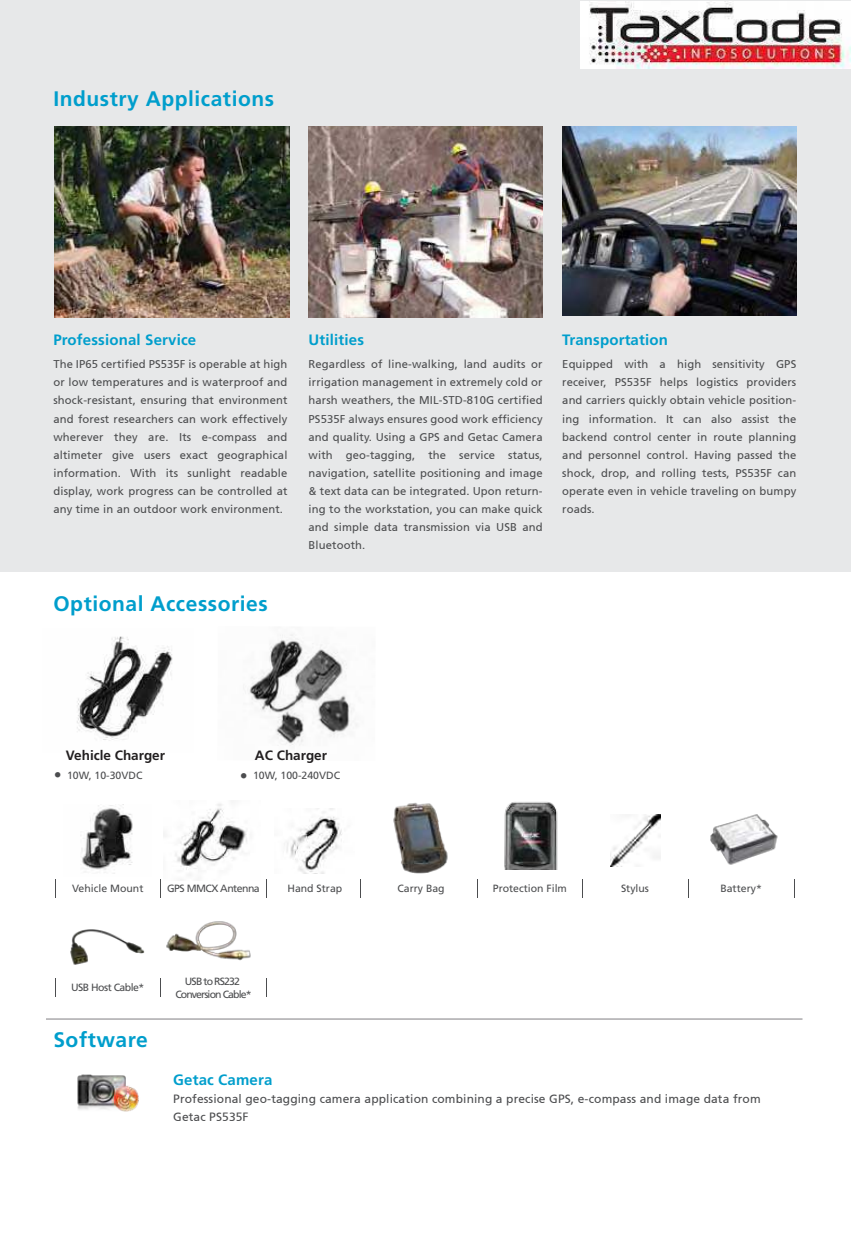
<style>
.page{position:relative;width:851px;height:1234px;background:#fff}
.page>*{position:absolute;margin:0;border:0;box-sizing:border-box;transform-origin:0 0}
.t1{font:700 21px "Frutiger";letter-spacing:.025em;color:#009ecc}
.t2{font:700 15px "Frutiger";letter-spacing:.01em;color:#009ecc}
.t3{font:700 13.5px "Frutiger";color:#221f20}
.t4{font:12px/18px "Frutiger 55 Roman";letter-spacing:.01em;color:#4c4d4f}
.t5{font:11.25px/18px "Frutiger 55 Roman";letter-spacing:.01em;color:#4c4d4f;text-align:justify}
.t6{font:10.5px "Frutiger";color:#4c4d4f}
.t7{font:10.5px "Frutiger";letter-spacing:-.05em;color:#4c4d4f}
.t8{font:10.5px/13.5px "Frutiger";letter-spacing:-.085em;color:#4c4d4f;text-align:center}
.s1{font-family:"Adobe Ming Std";font-weight:300;font-size:6px}
</style>
<div class="page">
<hr style="left:46px;top:1018px;width:756px;height:1px;background:#807f83">
<div style="left:0;top:0;width:850px;height:571px;background:#e7e8e9"></div>
<img style="left:610px;top:814px;width:50px;height:52px">
<svg style="left:477px;top:879px;width:1px;height:18px"></svg>
<svg style="left:582px;top:879px;width:1px;height:18px"></svg>
<svg style="left:688px;top:879px;width:1px;height:18px"></svg>
<img style="left:163px;top:804px;width:84px;height:72px">
<svg style="left:160px;top:879px;width:1px;height:18px"></svg>
<svg style="left:55px;top:879px;width:1px;height:18px"></svg>
<svg style="left:360px;top:879px;width:1px;height:18px"></svg>
<svg style="left:266px;top:879px;width:1px;height:18px"></svg>
<img style="left:393px;top:802px;width:55px;height:72px">
<img style="left:504px;top:801px;width:54px;height:68px">
<img style="left:243px;top:634px;width:114px;height:112px">
<img style="left:77px;top:1074px;width:62px;height:38px">
<img style="left:77px;top:636px;width:96px;height:105px">
<img style="left:308px;top:126px;width:234px;height:191px">
<img style="left:562px;top:126px;width:234px;height:190px">
<img style="left:284px;top:808px;width:58px;height:65px">
<img style="left:81px;top:804px;width:52px;height:70px">
<svg style="left:160px;top:978px;width:1px;height:18px"></svg>
<svg style="left:55px;top:978px;width:1px;height:18px"></svg>
<svg style="left:266px;top:978px;width:1px;height:18px"></svg>
<img style="left:55px;top:126px;width:234px;height:191px">
<img style="left:710px;top:814px;width:68px;height:51px">
<img style="left:166px;top:921px;width:85px;height:40px">
<img style="left:70px;top:929px;width:75px;height:36px">
<img style="left:580px;top:1px;width:270px;height:68px">
<h1 class="t1" style="left:53px;top:90px;width:222px">Industry Applications</h1>
<h2 class="t2" style="left:53px;top:334px;width:144px">Professional Service</h2>
<h2 class="t2" style="left:308px;top:334px;width:57px">Utilities</h2>
<p class="t5" style="left:53px;top:356px;width:235px">The IP65 certified PS535F is operable at high or low temperatures and is waterproof and shock-resistant, ensuring that environment and forest researchers can work effectively wherever they are. Its e-compass and altimeter give users exact geographical information. With its sunlight readable display, work progress can be controlled at any time in an outdoor work environment.</p>
<h1 class="t1" style="left:53px;top:595px;width:216px">Optional Accessories</h1>
<p class="t5" style="left:308px;top:356px;width:235px">Regardless of line-walking, land audits or irrigation management in extremely cold or harsh weathers, the MIL-STD-810G certified PS535F always ensures good work efficiency and quality. Using a GPS and Getac Camera with geo-tagging, the service status, navigation, satellite positioning and image &amp; text data can be integrated. Upon return&shy;ing to the workstation, you can make quick and simple data transmission via USB and Bluetooth.</p>
<h2 class="t2" style="left:562px;top:334px;width:107px">Transportation</h2>
<p class="t5" style="left:562px;top:356px;width:235px">Equipped with a high sensitivity GPS receiver, PS535F helps logistics providers and carriers quickly obtain vehicle position&shy;ing information. It can also assist the backend control center in route planning and personnel control. Having passed the shock, drop, and rolling tests, PS535F can operate even in vehicle traveling on bumpy roads.</p>
<p class="t3" style="left:66px;top:749px;width:101px">Vehicle Charger</p>
<p class="t6" style="left:55px;top:770px;width:89px"><sup>●</sup> 10W, 10-30VDC</p>
<p class="t3" style="left:255px;top:749px;width:74px">AC Charger</p>
<p class="t6" style="left:241px;top:770px;width:101px"><span class="s1">●</span> 10W, 100-240VDC</p>
<p class="t6" style="left:72px;top:883px;width:73px">Vehicle Mount</p>
<p class="t7" style="left:167px;top:883px;width:94px">GPS MMCX Antenna</p>
<p class="t6" style="left:287px;top:883px;width:56px">Hand Strap</p>
<p class="t6" style="left:397px;top:883px;width:49px">Carry Bag</p>
<p class="t6" style="left:492px;top:883px;width:76px">Protection Film</p>
<p class="t6" style="left:621px;top:883px;width:30px">Stylus</p>
<p class="t6" style="left:720px;top:883px;width:43px">Battery*</p>
<p class="t7" style="left:71px;top:982px;width:75px">USB Host Cable*</p>
<p class="t8" style="left:175px;top:974px;width:78px">USB to RS232<br>Conversion Cable*</p>
<h1 class="t1" style="left:53px;top:1030px;width:96px">Software</h1>
<h2 class="t2" style="left:173px;top:1073px;width:101px">Getac Camera</h2>
<p class="t4" style="left:173px;top:1090px;width:589px">Professional geo-tagging camera application combining a precise GPS, e-compass and image data from<br>Getac PS535F</p>
</div>
